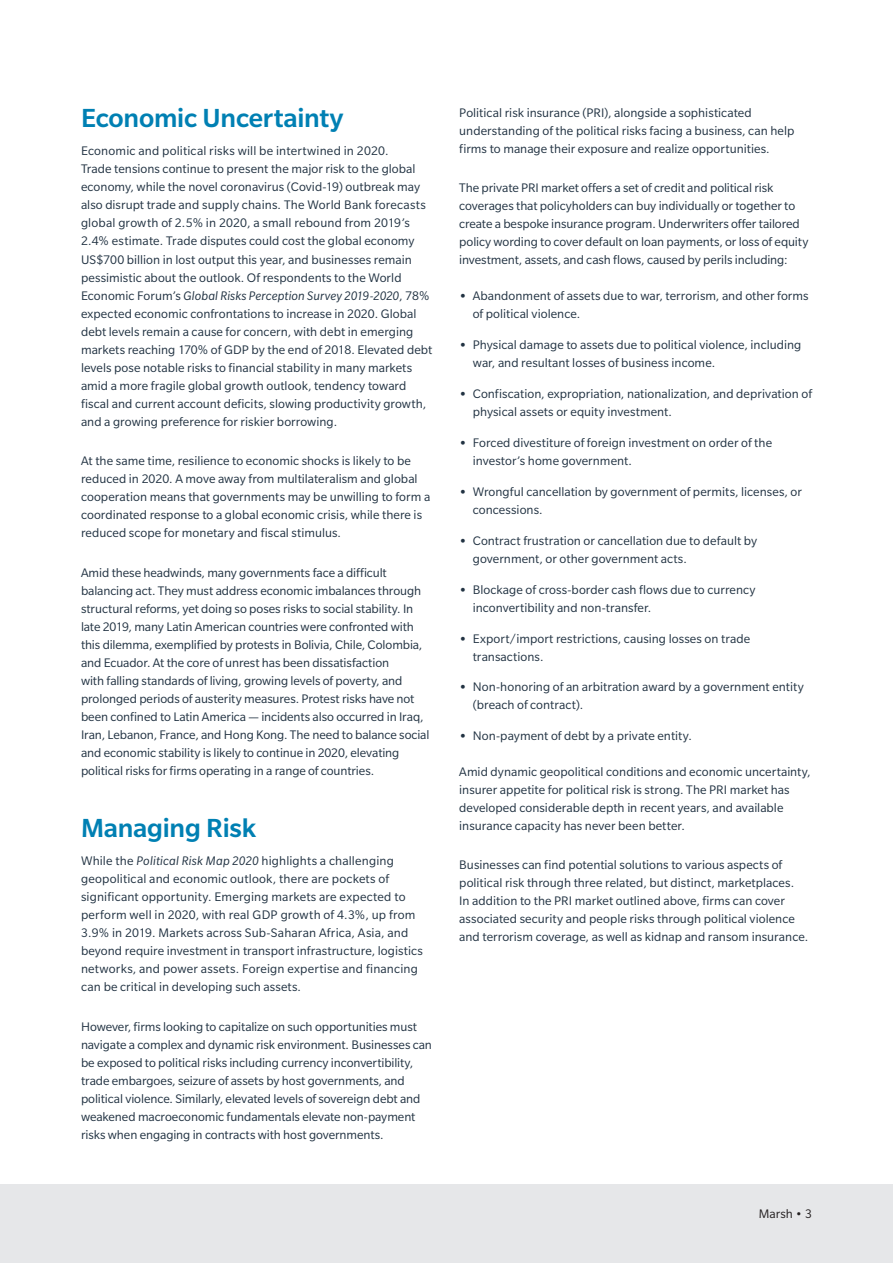
<style>
.page{position:relative;width:893px;height:1263px;background:#fff}
.page>*{position:absolute;margin:0;border:0;box-sizing:border-box;transform-origin:0 0}
.Body_Subhead_2_19_20{font:500 28.5px "Slate Pro";letter-spacing:-.01em;color:#0080b3}
.Body_Text_9_12{font:13.5px/18px "Slate Pro";color:#213242}
.t1{font:13.5px "Slate Pro";letter-spacing:.005em;color:#231f20}
.s1{font-style:italic}
.s2{font-weight:700}
</style>
<div class="page">
<div style="left:0;top:1184px;width:893px;height:79px;background:#e6e7e9"></div>
<p class="Body_Subhead_2_19_20" style="left:81px;top:102px;width:264px">Economic Uncertainty</p>
<p class="Body_Text_9_12" style="left:81px;top:142px;width:353px">Economic and political risks will be intertwined in 2020.<br>Trade tensions continue to present the major risk to the global economy, while the novel coronavirus (Covid-19) outbreak may also disrupt trade and supply chains. The World Bank forecasts global growth of 2.5% in 2020, a small rebound from 2019’s 2.4% estimate. Trade disputes could cost the global economy US$700 billion in lost output this year, and businesses remain pessimistic about the outlook. Of respondents to the World Economic Forum’s <span class="s1">Global Risks Perception Survey 2019-2020</span>, 78% expected economic confrontations to increase in 2020. Global debt levels remain a cause for concern, with debt in emerging markets reaching 170% of GDP by the end of 2018. Elevated debt levels pose notable risks to financial stability in many markets amid a more fragile global growth outlook, tendency toward fiscal and current account deficits, slowing productivity growth, and a growing preference for riskier borrowing.</p>
<p class="Body_Text_9_12" style="left:81px;top:452px;width:351px">At the same time, resilience to economic shocks is likely to be reduced in 2020. A move away from multilateralism and global cooperation means that governments may be unwilling to form a coordinated response to a global economic crisis, while there is reduced scope for monetary and fiscal stimulus.</p>
<p class="Body_Text_9_12" style="left:81px;top:563px;width:350px">Amid these headwinds, many governments face a difficult balancing act. They must address economic imbalances through structural reforms, yet doing so poses risks to social stability. In late 2019, many Latin American countries were confronted with this dilemma, exemplified by protests in Bolivia, Chile, Colombia, and Ecuador. At the core of unrest has been dissatisfaction<br>with falling standards of living, growing levels of poverty, and prolonged periods of austerity measures. Protest risks have not been confined to Latin America — incidents also occurred in Iraq, Iran, Lebanon, France, and Hong Kong. The need to balance social and economic stability is likely to continue in 2020, elevating political risks for firms operating in a range of countries.</p>
<p class="Body_Subhead_2_19_20" style="left:81px;top:812px;width:177px">Managing Risk</p>
<p class="Body_Text_9_12" style="left:81px;top:852px;width:343px">While the <span class="s1">Political Risk Map 2020</span> highlights a challenging geopolitical and economic outlook, there are pockets of significant opportunity. Emerging markets are expected to perform well in 2020, with real GDP growth of 4.3%, up from 3.9% in 2019. Markets across Sub-Saharan Africa, Asia, and beyond require investment in transport infrastructure, logistics networks, and power assets. Foreign expertise and financing can be critical in developing such assets.</p>
<p class="Body_Text_9_12" style="left:81px;top:1018px;width:353px">However, firms looking to capitalize on such opportunities must navigate a complex and dynamic risk environment. Businesses can be exposed to political risks including currency inconvertibility, trade embargoes, seizure of assets by host governments, and political violence. Similarly, elevated levels of sovereign debt and weakened macroeconomic fundamentals elevate non-payment risks when engaging in contracts with host governments.</p>
<p class="Body_Text_9_12" style="left:459px;top:104px;width:336px">Political risk insurance (PRI), alongside a sophisticated understanding of the political risks facing a business, can help firms to manage their exposure and realize opportunities.</p>
<p class="Body_Text_9_12" style="left:459px;top:179px;width:351px">The private PRI market offers a set of credit and political risk coverages that policyholders can buy individually or together to create a bespoke insurance program. Underwriters offer tailored policy wording to cover default on loan payments, or loss of equity investment, assets, and cash flows, caused by perils including:</p>
<p class="Body_Text_9_12" style="left:473px;top:286px;width:337px;text-indent:-14px"><span class="s2">•</span> Abandonment of assets due to war, terrorism, and other forms of political violence.</p>
<p class="Body_Text_9_12" style="left:473px;top:335px;width:330px;text-indent:-14px"><span class="s2">•</span> Physical damage to assets due to political violence, including war, and resultant losses of business income.</p>
<p class="Body_Text_9_12" style="left:473px;top:384px;width:341px;text-indent:-14px"><span class="s2">•</span> Confiscation, expropriation, nationalization, and deprivation of physical assets or equity investment.</p>
<p class="Body_Text_9_12" style="left:473px;top:433px;width:301px;text-indent:-14px"><span class="s2">•</span> Forced divestiture of foreign investment on order of the investor’s home government.</p>
<p class="Body_Text_9_12" style="left:473px;top:482px;width:331px;text-indent:-14px"><span class="s2">•</span> Wrongful cancellation by government of permits, licenses, or concessions.</p>
<p class="Body_Text_9_12" style="left:473px;top:531px;width:286px;text-indent:-14px"><span class="s2">•</span> Contract frustration or cancellation due to default by government, or other government acts.</p>
<p class="Body_Text_9_12" style="left:473px;top:580px;width:284px;text-indent:-14px"><span class="s2">•</span> Blockage of cross-border cash flows due to currency inconvertibility and non-transfer.</p>
<p class="Body_Text_9_12" style="left:473px;top:629px;width:279px;text-indent:-14px"><span class="s2">•</span> Export/import restrictions, causing losses on trade transactions.</p>
<p class="Body_Text_9_12" style="left:473px;top:678px;width:333px;text-indent:-14px"><span class="s2">•</span> Non-honoring of an arbitration award by a government entity (breach of contract).</p>
<p class="Body_Text_9_12" style="left:459px;top:727px;width:234px"><span class="s2">•</span> Non-payment of debt by a private entity.</p>
<p class="Body_Text_9_12" style="left:459px;top:762px;width:353px">Amid dynamic geopolitical conditions and economic uncertainty, insurer appetite for political risk is strong. The PRI market has developed considerable depth in recent years, and available insurance capacity has never been better.</p>
<p class="Body_Text_9_12" style="left:459px;top:856px;width:350px">Businesses can find potential solutions to various aspects of political risk through three related, but distinct, marketplaces.<br>In addition to the PRI market outlined above, firms can cover associated security and people risks through political violence and terrorism coverage, as well as kidnap and ransom insurance.</p>
<p class="t1" style="left:759px;top:1206px;width:55px">Marsh • 3</p>
</div>
